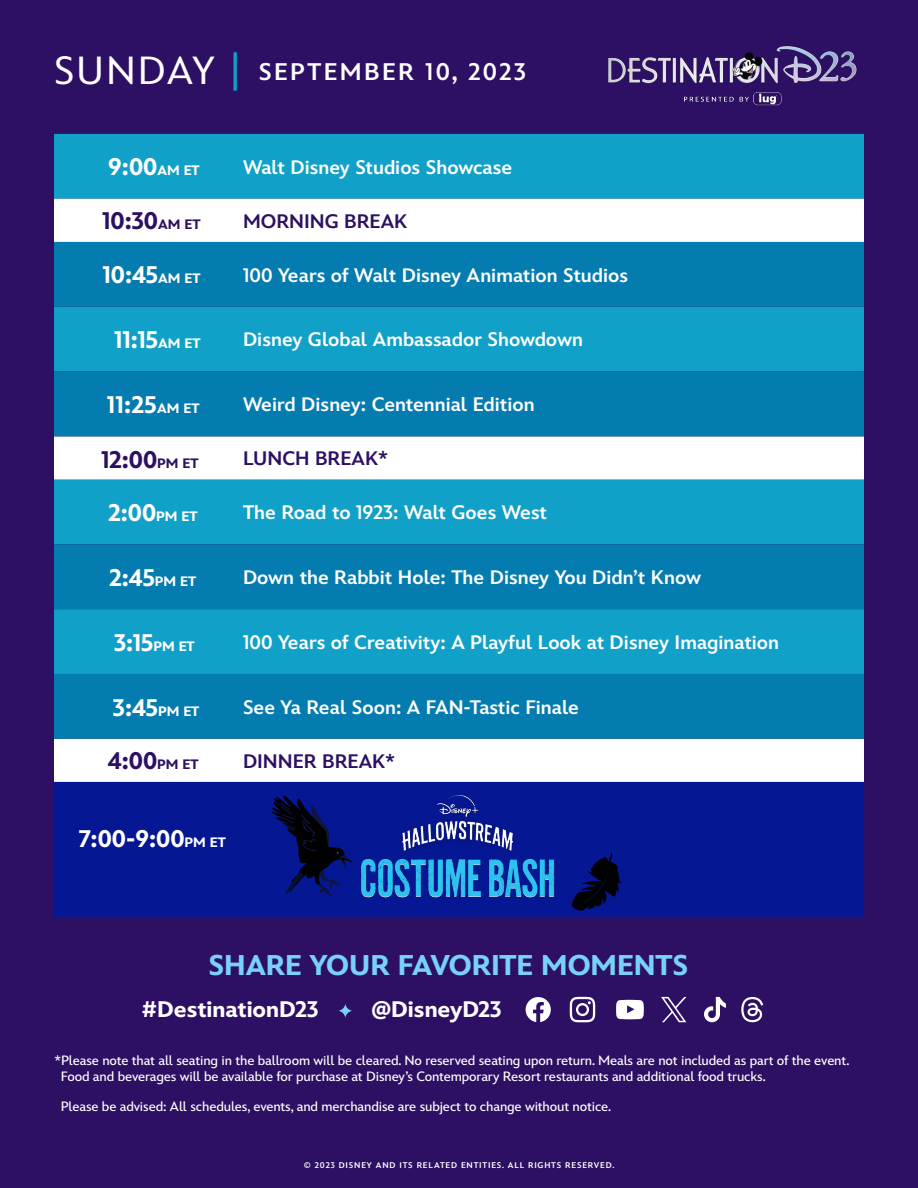
<style>
.page{position:relative;width:918px;height:1188px;background:#2d1063}
.page>*{position:absolute;margin:0;border:0;box-sizing:border-box;transform-origin:0 0}
.t1{font:900 28.5px "Inspire TWDC";letter-spacing:-.005em;color:#78d2f7}
.t2{font:900 24px "Inspire TWDC";color:#fff}
.t3{font:900 24px "Inspire TWDC";color:#2d1063}
.t4{font:800 24px "Inspire TWDC";letter-spacing:.1em;color:#fff}
.t5{font:900 22.5px "Inspire TWDC";color:#fff}
.t6{font:800 19.5px "Inspire TWDC";color:#fff}
.t7{font:800 19.5px "Inspire TWDC";color:#2d1063}
.t8{font:500 13.5px/16.5px "Inspire TWDC";letter-spacing:-.01em;color:#fff}
.t9{font:800 8.25px "Inspire TWDC";letter-spacing:.1em;color:#fff}
.s1{font-weight:400;font-size:39.15px}
.s2{font-weight:400;font-size:39.15px;color:#11a1c8}
.s3{font-size:13.65px}
</style>
<div class="page">
<div style="left:54px;top:134px;width:810px;height:65px;background:#11a1c8"></div>
<div style="left:54px;top:199px;width:810px;height:583px;background:#fff"></div>
<svg style="left:54px;top:242px;width:810px;height:497px;background:#1e95bf"></svg>
<div style="left:54px;top:782px;width:810px;height:135px;background:#051793"></div>
<svg style="left:526px;top:997px;width:25px;height:25px"></svg>
<svg style="left:570px;top:997px;width:25px;height:25px"></svg>
<svg style="left:616px;top:1000px;width:28px;height:19px"></svg>
<svg style="left:661px;top:997px;width:25px;height:25px"></svg>
<svg style="left:704px;top:997px;width:22px;height:25px"></svg>
<svg style="left:741px;top:997px;width:22px;height:25px"></svg>
<svg style="left:338px;top:1004px;width:14px;height:14px"></svg>
<img style="left:346px;top:784px;width:222px;height:125px">
<svg style="left:271px;top:795px;width:83px;height:101px;background:#041063"></svg>
<svg style="left:572px;top:853px;width:51px;height:58px;background:#030d50"></svg>
<img style="left:608px;top:46px;width:249px;height:60px">
<h2 class="t4" style="left:54px;top:56px;width:474px"><span class="s1">SUNDAY</span> <span class="s2">|</span> SEPTEMBER 10, 2023</h2>
<h2 class="t2" style="left:108px;top:151px;width:93px">9:00<span class="s3">AM</span> <span class="s3">ET</span></h2>
<h3 class="t6" style="left:243px;top:154px;width:271px">Walt Disney Studios Showcase</h3>
<h2 class="t3" style="left:103px;top:205px;width:100px">10:30<span class="s3">AM</span> <span class="s3">ET</span></h2>
<h3 class="t7" style="left:243px;top:208px;width:166px">MORNING BREAK</h3>
<h2 class="t2" style="left:103px;top:259px;width:99px">10:45<span class="s3">AM</span> <span class="s3">ET</span></h2>
<h3 class="t6" style="left:243px;top:262px;width:387px">100 Years of Walt Disney Animation Studios</h3>
<h2 class="t2" style="left:115px;top:324px;width:87px">11:15<span class="s3">AM</span> <span class="s3">ET</span></h2>
<h3 class="t6" style="left:243px;top:327px;width:341px">Disney Global Ambassador Showdown</h3>
<h2 class="t2" style="left:107px;top:389px;width:94px">11:25<span class="s3">AM</span> <span class="s3">ET</span></h2>
<h3 class="t6" style="left:243px;top:392px;width:293px">Weird Disney: Centennial Edition</h3>
<h2 class="t3" style="left:101px;top:444px;width:99px">12:00<span class="s3">PM</span> <span class="s3">ET</span></h2>
<h3 class="t7" style="left:243px;top:446px;width:147px">LUNCH BREAK*</h3>
<h2 class="t2" style="left:109px;top:497px;width:90px">2:00<span class="s3">PM</span> <span class="s3">ET</span></h2>
<h3 class="t6" style="left:243px;top:500px;width:306px">The Road to 1923: Walt Goes West</h3>
<h2 class="t2" style="left:110px;top:562px;width:88px">2:45<span class="s3">PM</span> <span class="s3">ET</span></h2>
<h3 class="t6" style="left:243px;top:565px;width:460px">Down the Rabbit Hole: The Disney You Didn’t Know</h3>
<h2 class="t2" style="left:114px;top:627px;width:82px">3:15<span class="s3">PM</span> <span class="s3">ET</span></h2>
<h3 class="t6" style="left:243px;top:630px;width:538px">100 Years of Creativity: A Playful Look at Disney Imagination</h3>
<h2 class="t2" style="left:113px;top:692px;width:88px">3:45<span class="s3">PM</span> <span class="s3">ET</span></h2>
<h3 class="t6" style="left:243px;top:694px;width:337px">See Ya Real Soon: A FAN-Tastic Finale</h3>
<h2 class="t3" style="left:108px;top:745px;width:92px">4:00<span class="s3">PM</span> <span class="s3">ET</span></h2>
<h3 class="t7" style="left:243px;top:748px;width:154px">DINNER BREAK*</h3>
<h2 class="t2" style="left:79px;top:823px;width:148px">7:00-9:00<span class="s3">PM</span> <span class="s3">ET</span></h2>
<h1 class="t1" style="left:208px;top:947px;width:482px">SHARE YOUR FAVORITE MOMENTS</h1>
<h3 class="t5" style="left:142px;top:994px;width:178px">#DestinationD23</h3>
<h3 class="t5" style="left:371px;top:995px;width:132px">@DisneyD23</h3>
<p class="t8" style="left:61px;top:1052px;width:790px;text-indent:-7px">*Please note that all seating in the ballroom will be cleared. No reserved seating upon return. Meals are not included as part of the event.<br>Food and beverages will be available for purchase at Disney’s Contemporary Resort restaurants and additional food trucks.</p>
<p class="t8" style="left:61px;top:1099px;width:552px">Please be advised: All schedules, events, and merchandise are subject to change without notice.</p>
<p class="t9" style="left:304px;top:1160px;width:312px">© 2023 DISNEY AND ITS RELATED ENTITIES. ALL RIGHTS RESERVED.</p>
</div>
